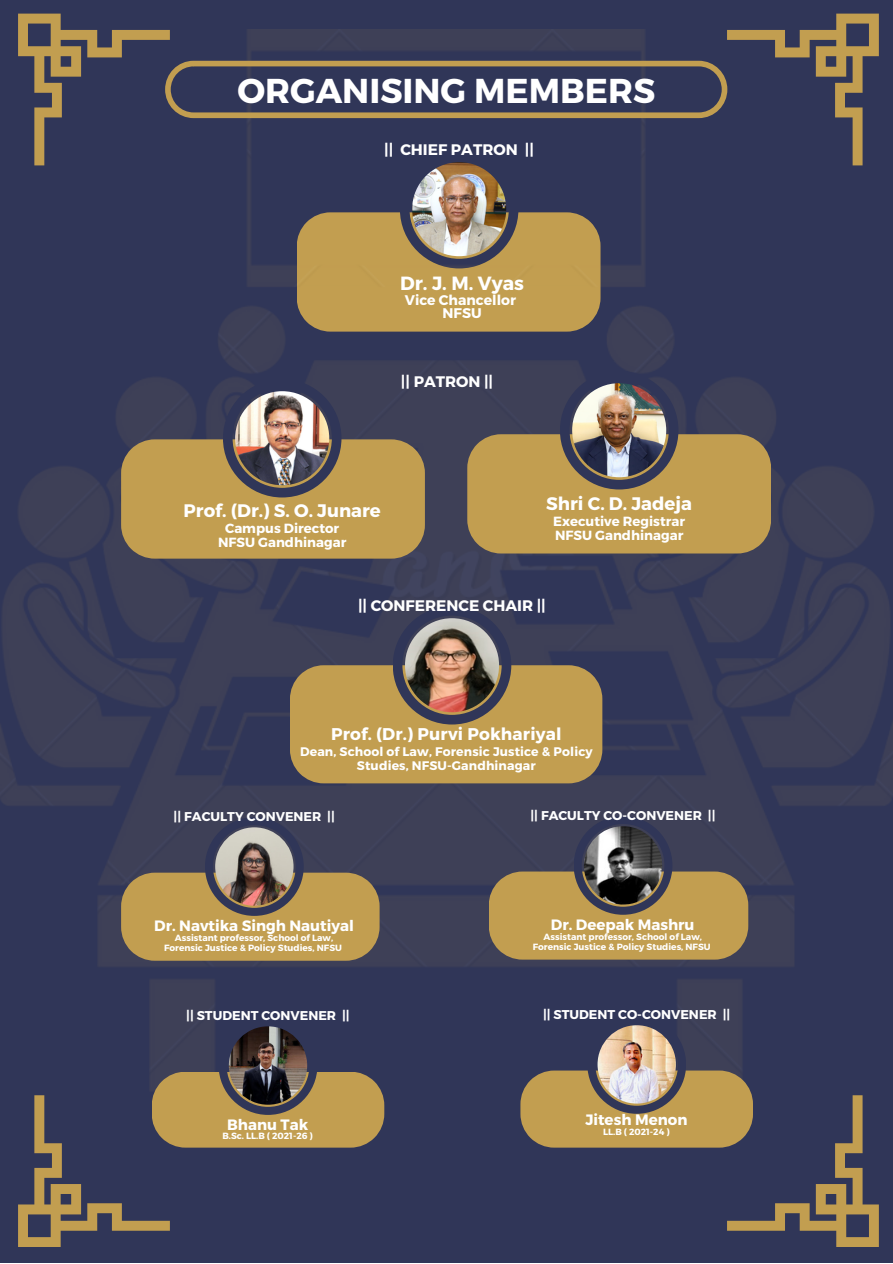
<style>
.page{position:relative;width:893px;height:1264px;background:#fff}
.page>*{position:absolute;margin:0;border:0;box-sizing:border-box;transform-origin:0 0}
.t1{font:700 34.5px "Montserrat";color:#fff}
.t2{font:700 19.05px "Montserrat";color:#fff}
.t3{font:700 18.15px "Montserrat";color:#fff}
.t4{font:700 16.95px "Montserrat";letter-spacing:.01em;color:#fff}
.t5{font:700 15.3px "Montserrat";color:#fff}
.t6{font:700 15px "Montserrat";color:#fff}
.t7{font:700 13.95px "Montserrat";color:#fff}
.t8{font:700 13.35px "Montserrat";color:#fff}
.t9{font:700 13.2px "Montserrat";color:#fff}
.t10{font:700 12.75px "Montserrat";color:#fff}
.t11{font:700 12.45px/14.5px "Montserrat";letter-spacing:.01em;color:#fff;text-align:center}
.t12{font:700 9px "Montserrat";color:#fff}
</style>
<div class="page">
<div style="left:0;top:0;width:892px;height:1262px;background:#303658"></div>
<img style="left:0;top:29px;width:892px;height:987px">
<svg style="left:121px;top:379px;width:304px;height:179px"></svg>
<svg style="left:467px;top:371px;width:304px;height:182px"></svg>
<svg style="left:290px;top:606px;width:312px;height:177px"></svg>
<svg style="left:121px;top:817px;width:258px;height:143px"></svg>
<svg style="left:488px;top:816px;width:260px;height:143px"></svg>
<svg style="left:18px;top:1016px;width:366px;height:230px"></svg>
<svg style="left:520px;top:1015px;width:358px;height:231px"></svg>
<p class="t1" style="left:237px;top:68px;width:419px">ORGANISING MEMBERS</p>
<p class="t5" style="left:384px;top:139px;width:151px">|| CHIEF PATRON ||</p>
<p class="t2" style="left:400px;top:271px;width:125px">Dr. J. M. Vyas</p>
<p class="t7" style="left:405px;top:291px;width:113px">Vice Chancellor</p>
<p class="t7" style="left:442px;top:304px;width:41px">NFSU</p>
<p class="t5" style="left:401px;top:371px;width:94px">|| PATRON ||</p>
<p class="t3" style="left:184px;top:499px;width:198px">Prof. (Dr.) S. O. Junare</p>
<p class="t9" style="left:225px;top:519px;width:115px">Campus Director</p>
<p class="t9" style="left:218px;top:533px;width:130px">NFSU Gandhinagar</p>
<p class="t3" style="left:546px;top:492px;width:147px">Shri C. D. Jadeja</p>
<p class="t8" style="left:553px;top:512px;width:134px">Executive Registrar</p>
<p class="t8" style="left:555px;top:527px;width:130px">NFSU Gandhinagar</p>
<p class="t5" style="left:358px;top:595px;width:189px">|| CONFERENCE CHAIR ||</p>
<p class="t4" style="left:331px;top:723px;width:232px">Prof. (Dr.) Purvi Pokhariyal</p>
<p class="t11" style="left:300px;top:743px;width:294px">Dean, School of Law, Forensic Justice &amp; Policy<br>Studies, NFSU-Gandhinagar</p>
<p class="t10" style="left:174px;top:808px;width:163px">|| FACULTY CONVENER ||</p>
<p class="t10" style="left:530px;top:807px;width:186px">|| FACULTY CO-CONVENER ||</p>
<p class="t6" style="left:154px;top:916px;width:201px">Dr. Navtika Singh Nautiyal</p>
<p class="t12" style="left:175px;top:932px;width:160px">Assistant professor, School of Law,</p>
<p class="t12" style="left:164px;top:941px;width:179px">Forensic Justice &amp; Policy Studies, NFSU</p>
<p class="t6" style="left:551px;top:915px;width:145px">Dr. Deepak Mashru</p>
<p class="t12" style="left:543px;top:930px;width:160px">Assistant professor, School of Law,</p>
<p class="t12" style="left:532px;top:940px;width:179px">Forensic Justice &amp; Policy Studies, NFSU</p>
<p class="t10" style="left:186px;top:1007px;width:165px">|| STUDENT CONVENER ||</p>
<p class="t10" style="left:543px;top:1006px;width:189px">|| STUDENT CO-CONVENER ||</p>
<p class="t6" style="left:227px;top:1114px;width:82px">Bhanu Tak</p>
<p class="t12" style="left:222px;top:1130px;width:92px">B.Sc. LL.B ( 2021-26 )</p>
<p class="t6" style="left:585px;top:1110px;width:103px">Jitesh Menon</p>
<p class="t12" style="left:603px;top:1126px;width:68px">LL.B ( 2021-24 )</p>
</div>
